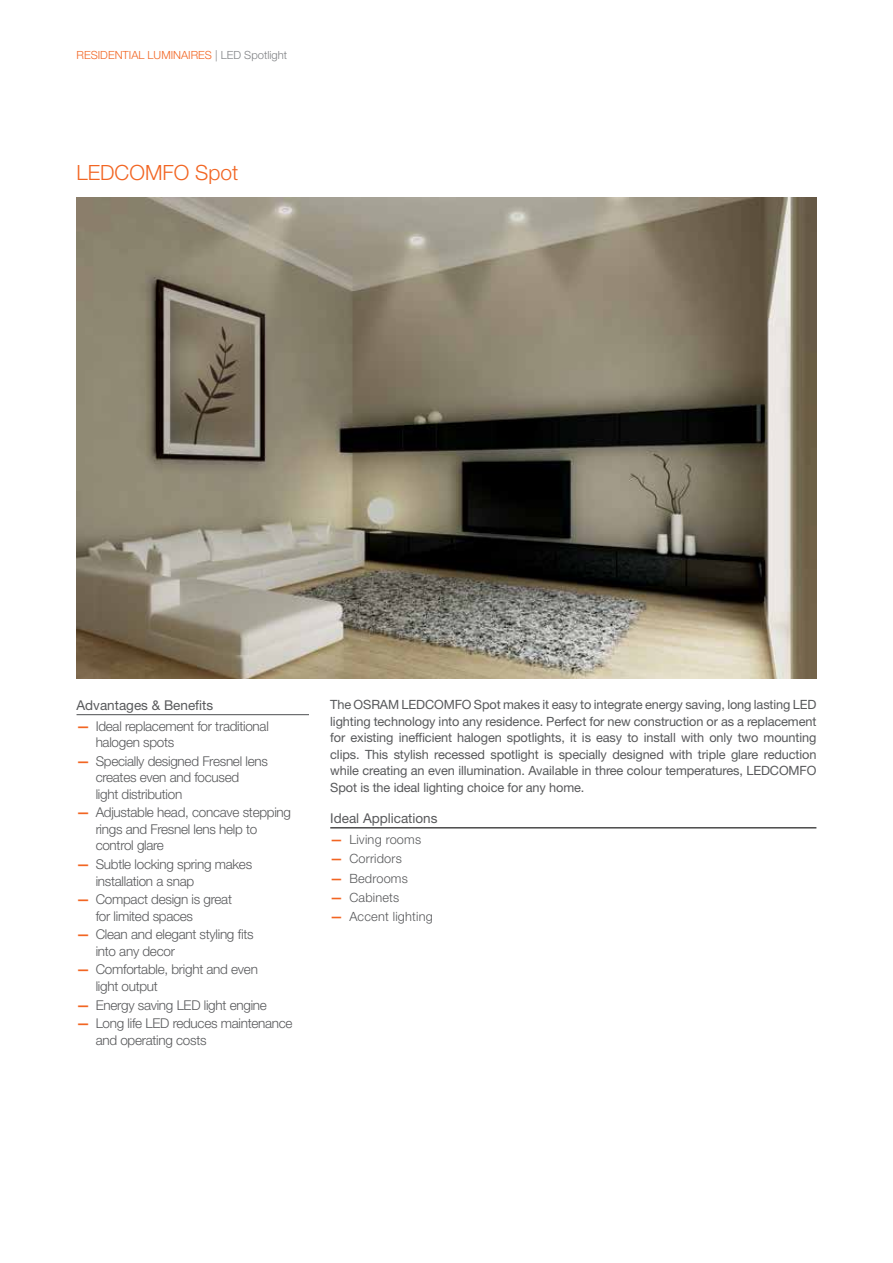
<style>
.page{position:relative;width:893px;height:1263px;background:#fff}
.page>*{position:absolute;margin:0;border:0;box-sizing:border-box;transform-origin:0 0}
.t1{font:300 21px "Helvetica Neue LT Std";color:#f26522}
.t2{font:300 13.5px/16.5px "Helvetica Neue LT Std";letter-spacing:-.02em;color:#58595b}
.t3{font:13.5px "Helvetica Neue LT Std";color:#58595b}
.t4{font:12.75px/16.5px "Helvetica Neue LT Std";letter-spacing:-.01em;color:#58595b;text-align:justify}
.t5{font:300 12.75px "Helvetica Neue LT Pro";letter-spacing:.015em;color:#58595b}
.t6{font:300 11.25px "Helvetica Neue LT Std";color:#f26522}
.s1{color:#808285}
.s2{font-family:"Helvetica Neue LT Pro";font-weight:700;color:#f26522}
.s3{font-weight:700;color:#f26522}
</style>
<div class="page">
<img style="left:77px;top:198px;width:739px;height:481px">
<hr style="left:77px;top:714px;width:232px;height:1px;background:#58595b">
<hr style="left:330px;top:827px;width:486px;height:1px;background:#000">
<p class="t6" style="left:77px;top:48px;width:212px">RESIDENTIAL LUMINAIRES <span class="s1">| LED Spotlight</span></p>
<h1 class="t1" style="left:77px;top:160px;width:163px">LEDCOMFO Spot</h1>
<p class="t3" style="left:77px;top:697px;width:138px">Advantages &amp; Benefits</p>
<p class="t2" style="left:96px;top:717px;width:175px;text-indent:-19px"><span class="s2">—</span> Ideal replacement for traditional halogen spots</p>
<p class="t2" style="left:96px;top:752px;width:174px;text-indent:-19px"><span class="s2">—</span> Specially designed Fresnel lens creates even and focused<br>light distribution</p>
<p class="t2" style="left:96px;top:804px;width:197px;text-indent:-19px"><span class="s2">—</span> Adjustable head, concave stepping rings and Fresnel lens help to control glare</p>
<p class="t2" style="left:96px;top:856px;width:158px;text-indent:-19px"><span class="s2">—</span> Subtle locking spring makes installation a snap</p>
<p class="t2" style="left:96px;top:891px;width:138px;text-indent:-19px"><span class="s2">—</span> Compact design is great for limited spaces</p>
<p class="t2" style="left:96px;top:926px;width:159px;text-indent:-19px"><span class="s2">—</span> Clean and elegant styling fits into any decor</p>
<p class="t2" style="left:96px;top:961px;width:164px;text-indent:-19px"><span class="s2">—</span> Comfortable, bright and even light output</p>
<p class="t2" style="left:77px;top:996px;width:192px"><span class="s2">—</span> Energy saving LED light engine</p>
<p class="t2" style="left:96px;top:1015px;width:198px;text-indent:-19px"><span class="s2">—</span> Long life LED reduces maintenance and operating costs</p>
<p class="t4" style="left:330px;top:696px;width:488px">The OSRAM LEDCOMFO Spot makes it easy to integrate energy saving, long lasting LED lighting technology into any residence. Perfect for new construction or as a replacement for existing inefficient halogen spotlights, it is easy to install with only two mounting clips. This stylish recessed spotlight is specially designed with triple glare reduction while creating an even illumination. Available in three colour temperatures, LEDCOMFO Spot is the ideal lighting choice for any home.</p>
<p class="t3" style="left:330px;top:810px;width:109px">Ideal Applications</p>
<p class="t5" style="left:330px;top:832px;width:92px"><span class="s3">—</span> Living rooms</p>
<p class="t5" style="left:330px;top:851px;width:73px"><span class="s3">—</span> Corridors</p>
<p class="t5" style="left:330px;top:870px;width:79px"><span class="s3">—</span> Bedrooms</p>
<p class="t5" style="left:330px;top:889px;width:71px"><span class="s3">—</span> Cabinets</p>
<p class="t5" style="left:330px;top:908px;width:104px"><span class="s3">—</span> Accent lighting</p>
</div>
